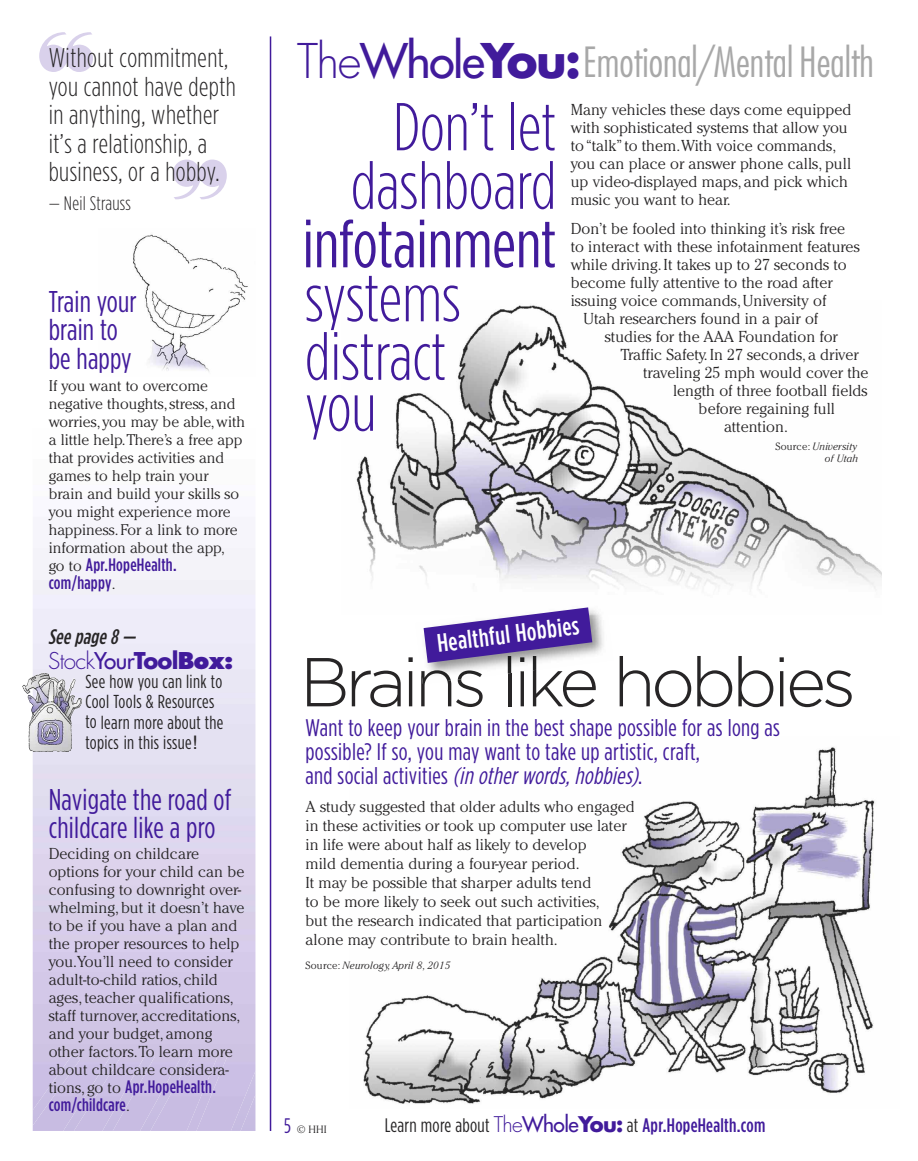
<style>
.page{position:relative;width:918px;height:1161px;background:#fff}
.page>*{position:absolute;margin:0;border:0;box-sizing:border-box;transform-origin:0 0}
.t1{font:300 69px "Gotham";letter-spacing:-.065em;color:#272526}
.t2{font:300 67.5px/58.5px "Gotham Condensed";color:#411b9b;text-align:right}
.t3{font:67.5px "Gotham Condensed";color:#411b9b}
.t4{font:300 condensed 40.5px "Futura";color:#a8a8a8}
.t5{font:30px/28.5px "Gotham Condensed";letter-spacing:.01em;color:#411b9b}
.t6{font:300 27px/28.5px "Gotham Condensed";letter-spacing:.015em;color:#272526}
.t7{font:500 25.5px "Gotham Condensed";color:#fff}
.t8{font:24px/24px "Gotham Condensed";letter-spacing:.015em;color:#411b9b}
.t9{font:300 22.5px "Futura";letter-spacing:-.03em;color:#411b9b}
.t10{font:italic 500 21px "Gotham Condensed";color:#272526}
.t11{font:500 19.5px "Gotham Condensed";letter-spacing:.015em;color:#411b9b}
.t12{font:300 19.5px "Gotham Condensed";letter-spacing:.01em;color:#272526}
.t13{font:18.75px/20.2px "Gotham Condensed";letter-spacing:.02em;color:#272526}
.t14{font:500 18px/18px "Gotham Condensed";letter-spacing:.015em;color:#411b9b}
.t15{font:300 15.75px/18px "Cheltenham";color:#272526}
.t16{font:300 15.3px/18px "Cheltenham";color:#272526}
.t17{font:italic 300 10.5px/12px "Cheltenham";letter-spacing:.02em;color:#272526;text-align:right}
.t18{font:300 10.5px "Cheltenham";color:#272526}
.s1{font-family:"Cheltenham";font-weight:300;font-size:15.3px;color:#272526}
.s2{font-family:"Helvetica"}
.s3{font-weight:400}
.s4{font-weight:700}
.s5{font-weight:800}
.s6{font-family:"Cheltenham";font-weight:300;font-size:15.75px;color:#272526}
.s7{font-stretch:normal;font-size:46.5px;color:#411b9b}
.s8{font-weight:400;font-stretch:normal;font-size:46.5px;color:#411b9b}
.s9{font-weight:700;font-stretch:normal;font-size:46.5px;color:#411b9b}
.s10{font-style:normal}
.s11{font-style:italic}
.s12{font-family:"Gotham Condensed";font-weight:400;font-size:21px;color:#411b9b}
.s13{font-weight:400;color:#272526}
.s14{font-family:"Futura";font-weight:300;font-size:21px}
.s15{font-family:"Futura";font-weight:400;font-size:21px}
.s16{font-family:"Futura";font-weight:700;font-size:21px}
</style>
<div class="page">
<img style="left:363px;top:747px;width:512px;height:357px">
<img style="left:356px;top:305px;width:526px;height:285px">
<img style="left:133px;top:234px;width:115px;height:138px">
<svg style="left:32px;top:1039px;width:240px;height:92px"></svg>
<img style="left:423px;top:614px;width:180px;height:40px">
<img style="left:592px;top:610px;width:7px;height:4px">
<img style="left:421px;top:663px;width:116px;height:21px">
<svg style="left:424px;top:607px;width:168px;height:56px"></svg>
<img style="left:33px;top:548px;width:222px;height:583px">
<div style="left:63px;top:1052px;width:39px;height:79px;background:#cabfe3"></div>
<div style="left:102px;top:1052px;width:38px;height:79px;background:#cbbfe3"></div>
<div style="left:140px;top:1052px;width:47px;height:79px;background:#cbbfe3"></div>
<div style="left:187px;top:1049px;width:42px;height:82px;background:#cbbfe3"></div>
<img style="left:231px;top:1071px;width:24px;height:60px">
<div style="left:33px;top:1054px;width:47px;height:72px;background:#cbbfe3"></div>
<img style="left:22px;top:673px;width:59px;height:30px">
<hr style="left:270px;top:36px;width:1px;height:1095px;background:#411b9b">
<h3 class="t6" style="left:49px;top:45px;width:189px">Without commitment, you cannot have depth in anything, whether it’s a relationship, a business, or a hobby.</h3>
<p class="t12" style="left:49px;top:196px;width:84px">— Neil Strauss</p>
<h3 class="t5" style="left:49px;top:289px;width:89px">Train your brain to be happy</h3>
<p class="t16" style="left:49px;top:378px;width:198px">If you want to overcome negative thoughts,stress, and worries, you may be able,with a little help.There’s a free app that provides activities and games to help train your brain and build your skills so you might experience more happiness. For a link to more information about the app,</p>
<p class="t14" style="left:49px;top:557px;width:129px"><span class="s1">go to</span> Apr.HopeHealth. com/happy<span class="s1">.</span></p>
<h3 class="t10" style="left:48px;top:629px;width:92px">See page 8 —</h3>
<p class="t13" style="left:85px;top:673px;width:139px">See how you can link to<br>Cool Tools &amp; Resources to learn more about the topics in this issue<span class="s2">!</span></p>
<h3 class="t9" style="left:48px;top:650px;width:187px">Stock<span class="s3">Your</span><span class="s4">Tool</span><span class="s5">Box:</span></h3>
<h3 class="t5" style="left:49px;top:787px;width:184px">Navigate the road of childcare like a pro</h3>
<p class="t15" style="left:49px;top:846px;width:197px">Deciding on childcare options for your child can be confusing to downright over&shy;whelming,but it doesn’t have to be if you have a plan and the proper resources to help you.You’ll need to consider adult-to-child ratios, child ages,teacher qualifications, staff turnover, accreditations, and your budget, among other factors.To learn more about childcare considera-</p>
<p class="t14" style="left:49px;top:1079px;width:169px"><span class="s6">tions, go to</span> Apr.HopeHealth. com/childcare<span class="s1">.</span></p>
<h3 class="t4" style="left:297px;top:45px;width:578px"><span class="s7">The</span><span class="s8">Whole</span><span class="s9">You:</span>Emotional/Mental Health</h3>
<h2 class="t2" style="left:351px;top:102px;width:207px">Don’t let dashboard</h2>
<h2 class="t3" style="left:303px;top:220px;width:255px">infotainment</h2>
<h2 class="t2" style="left:305px;top:273px;width:157px;text-align:left">systems distract</h2>
<h2 class="t2" style="left:305px;top:382px;width:73px">you</h2>
<p class="t15" style="left:571px;top:102px;width:282px">Many vehicles these days come equipped with sophisticated systems that allow you to“talk”to them.With voice commands, you can place or answer phone calls, pull up video-displayed maps, and pick which music you want to hear.</p>
<p class="t15" style="left:571px;top:221px;width:276px">Don’t be fooled into thinking it’s risk free</p>
<p class="t15" style="left:571px;top:239px;width:290px">to interact with these infotainment features</p>
<p class="t15" style="left:571px;top:257px;width:277px">while driving.It takes up to 27 seconds to</p>
<p class="t15" style="left:571px;top:275px;width:263px">become fully attentive to the road after</p>
<p class="t15" style="left:571px;top:293px;width:257px">issuing voice commands,University of</p>
<p class="t15" style="left:584px;top:311px;width:236px">Utah researchers found in a pair of</p>
<p class="t15" style="left:605px;top:329px;width:235px">studies for the AAA Foundation for</p>
<p class="t15" style="left:621px;top:347px;width:239px">Traffic Safety.In 27 seconds, a driver</p>
<p class="t15" style="left:643px;top:365px;width:227px">traveling 25 mph would cover the</p>
<p class="t15" style="left:673px;top:383px;width:196px">length of three football fields</p>
<p class="t15" style="left:699px;top:401px;width:138px">before regaining full</p>
<p class="t15" style="left:724px;top:419px;width:65px">attention.</p>
<p class="t17" style="left:775px;top:441px;width:84px"><span class="s10">Source:</span> University of Utah</p>
<h3 class="t7" style="left:436px;top:634px;width:144px;rotate:-7deg">Healthful Hobbies</h3>
<h1 class="t1" style="left:300px;top:658px;width:558px">Brains like hobbies</h1>
<h3 class="t8" style="left:306px;top:718px;width:476px">Want to keep your brain in the best shape possible for as long as possible? If so, you may want to take up artistic, craft,<br>and social activities <span class="s11">(inotherwords,hobbies)</span>.</h3>
<p class="t15" style="left:305px;top:799px;width:331px;line-height:18.9px">A study suggested that older adults who engaged in these activities or took up computer use later in life were about half as likely to develop<br>mild dementia during a four-year period.<br>It may be possible that sharper adults tend<br>to be more likely to seek out such activities,<br>but the research indicated that participation alone may contribute to brain health.</p>
<p class="t17" style="left:306px;top:960px;width:146px"><span class="s10">Source:</span> Neurology, April 8, 2015</p>
<p class="t18" style="left:284px;top:1125px;width:44px"><span class="s12">5</span> © HHI</p>
<p class="t11" style="left:385px;top:1119px;width:382px"><span class="s13">Learn more about</span> <span class="s14">The</span><span class="s15">Whole</span><span class="s16">You:</span> <span class="s13">at</span> Apr.HopeHealth.com</p>
</div>
